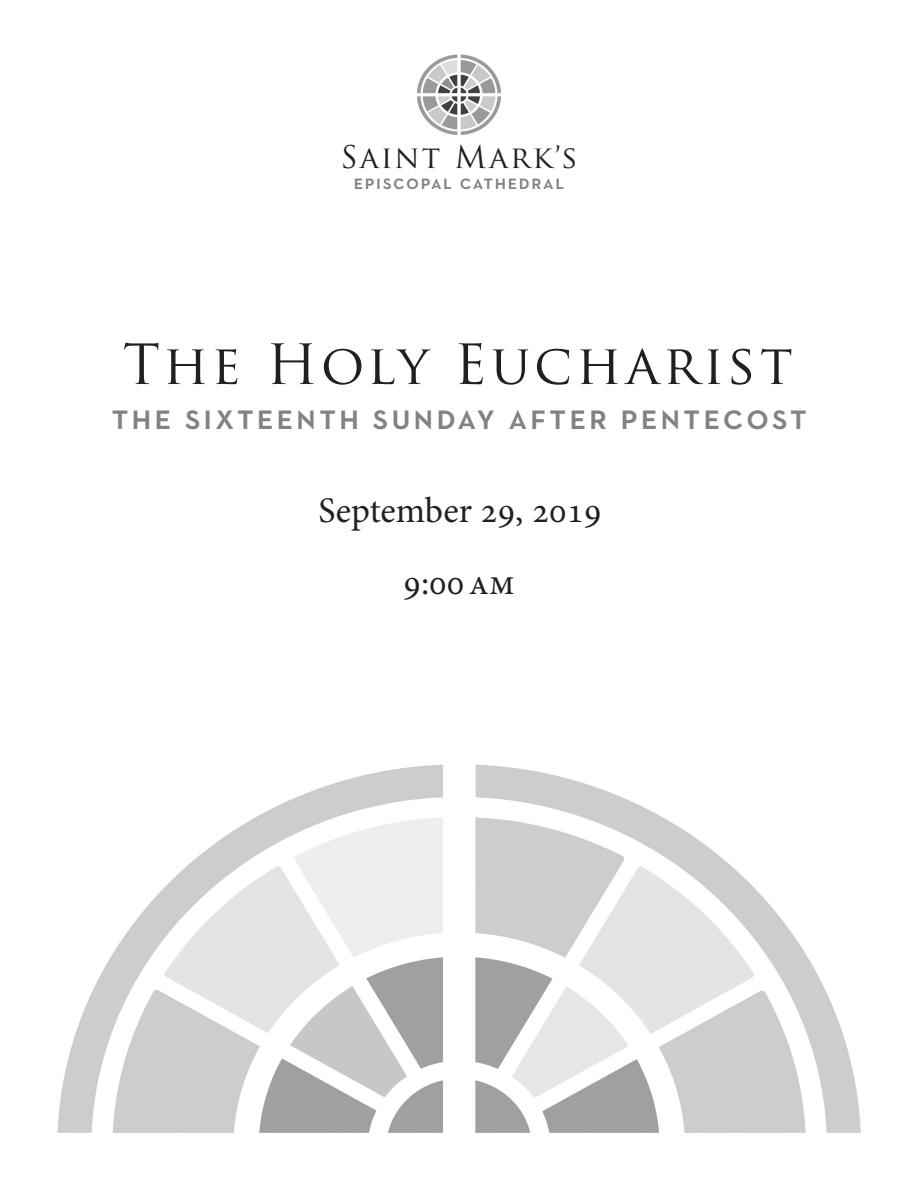
<style>
.page{position:relative;width:918px;height:1188px;background:#fff}
.page>*{position:absolute;margin:0;border:0;box-sizing:border-box;transform-origin:0 0}
.t1{font:54px "Trajan Pro";letter-spacing:.07em;color:#231f20}
.t2{font:600 36px "Neutraface 2 Text";letter-spacing:.08em;color:#808285}
.t3{font:36px "Minion Pro";color:#231f20}
.t4{font:30.3px "Trajan Pro";letter-spacing:.07em;color:#231f20}
.t5{font:600 20.25px "Neutraface 2 Text";letter-spacing:.08em;color:#808285}
</style>
<div class="page">
<img style="left:417px;top:54px;width:84px;height:81px">
<img style="left:57px;top:764px;width:804px;height:369px">
<p class="t4" style="left:340px;top:138px;width:239px">Saint Mark’s</p>
<p class="t5" style="left:354px;top:170px;width:212px">episcopal cathedral</p>
<p class="t1" style="left:123px;top:330px;width:672px">The Holy Eucharist</p>
<p class="t2" style="left:111px;top:394px;width:697px">the sixteenth sunday after pentecost</p>
<p class="t3" style="left:318px;top:486px;width:285px">September 29, 2019</p>
<p class="t3" style="left:404px;top:558px;width:113px">9:00am</p>
</div>
